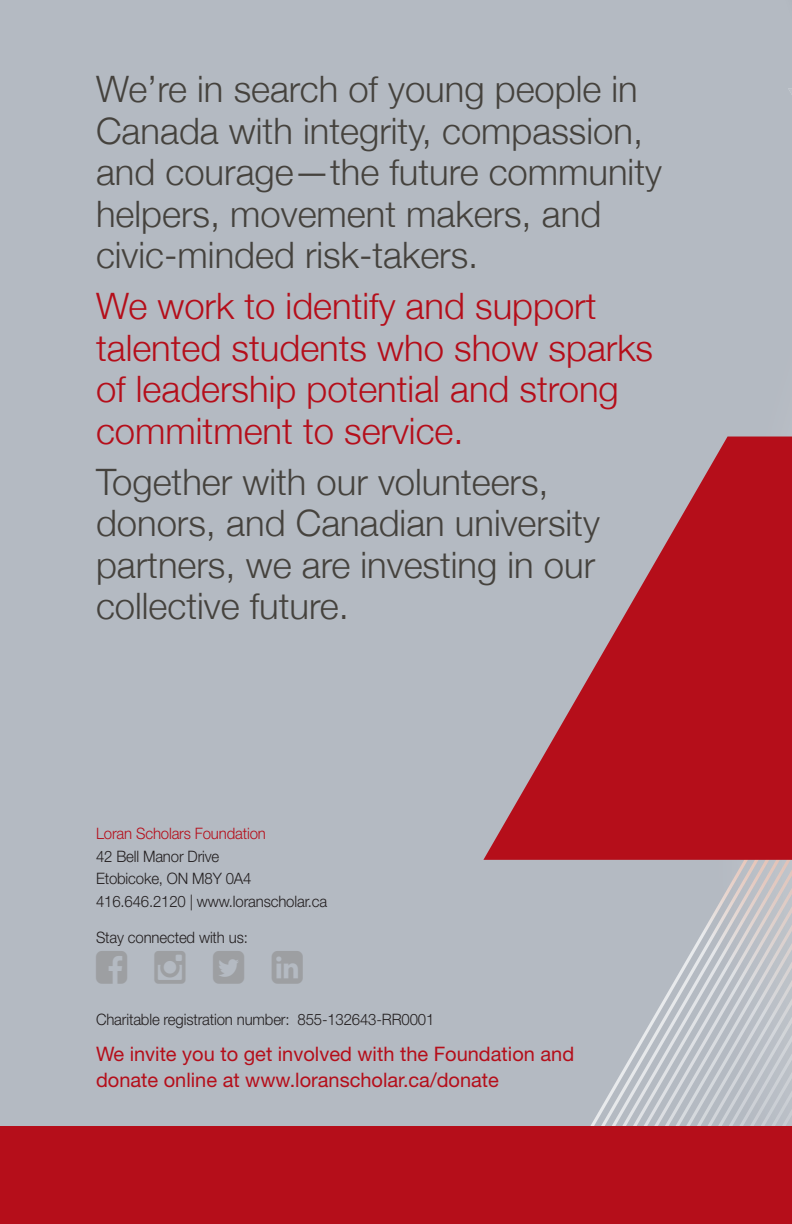
<style>
.page{position:relative;width:792px;height:1224px;background:#b4bac2}
.page>*{position:absolute;margin:0;border:0;box-sizing:border-box;transform-origin:0 0}
.t1{font:300 36.4px/41.6px "Helvetica Neue";color:#45423d}
.t2{font:300 36.4px/41.6px "Helvetica Neue";color:#b50e1a}
.t3{font:20px/26px "Helvetica Neue LT Std";color:#b50e1a}
.t4{font:300 15.8px/22.6px "Helvetica Neue LT Std";letter-spacing:-.01em;color:#231f20;scale:.95 1}
.t5{font:300 15.8px "Helvetica Neue LT Std";letter-spacing:-.01em;color:#b50e1a;scale:.95 1}
</style>
<div class="page">
<svg style="left:687px;top:947px;width:7px;height:179px"></svg>
<svg style="left:694px;top:937px;width:6px;height:189px"></svg>
<svg style="left:706px;top:914px;width:7px;height:212px"></svg>
<svg style="left:713px;top:904px;width:6px;height:222px"></svg>
<svg style="left:719px;top:894px;width:6px;height:232px"></svg>
<svg style="left:725px;top:883px;width:6px;height:243px"></svg>
<svg style="left:731px;top:871px;width:7px;height:255px"></svg>
<svg style="left:738px;top:860px;width:54px;height:266px"></svg>
<svg style="left:483px;top:488px;width:309px;height:372px;fill:#b50e1a"></svg>
<div style="left:698px;top:436px;width:94px;height:204px;background:#b50e1a"></div>
<div style="left:0;top:1126px;width:792px;height:98px;background:#b50e1a"></div>
<svg style="left:786px;top:88px;width:6px;height:536px"></svg>
<p class="t1" style="left:96px;top:66px;width:568px">We’re in search of young people in<br>Canada with integrity, compassion, and courage—the future community helpers, movement makers, and civic-minded risk-takers.</p>
<p class="t2" style="left:96px;top:283px;width:559px">We work to identify and support talented students who show sparks of leadership potential and strong commitment to service.</p>
<p class="t1" style="left:96px;top:458px;width:505px">Together with our volunteers, donors, and Canadian university partners, we are investing in our collective future.</p>
<p class="t5" style="left:96px;top:824px;width:180px">Loran Scholars Foundation</p>
<p class="t4" style="left:96px;top:844px;width:245px">42 Bell Manor Drive<br>Etobicoke, ON M8Y 0A4<br>416.646.2120 | www.loranscholar.ca</p>
<p class="t4" style="left:96px;top:926px;width:161px">Stay connected with us:</p>
<p class="t4" style="left:96px;top:1007px;width:358px">Charitable registration number: 855-132643-RR0001</p>
<p class="t3" style="left:96px;top:1041px;width:480px">We invite you to get involved with the Foundation and donate online at www.loranscholar.ca/donate</p>
</div>
